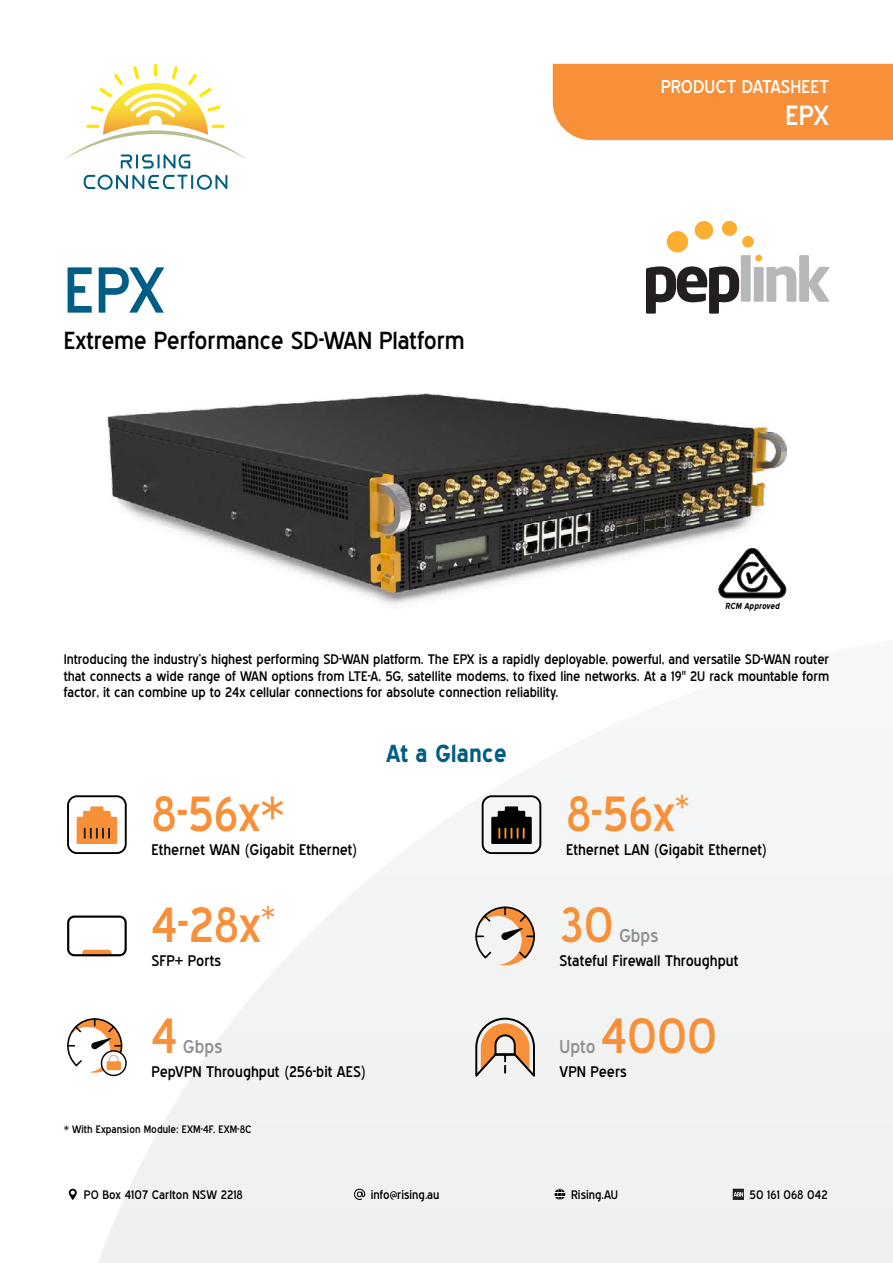
<style>
.page{position:relative;width:893px;height:1263px;background:#fff}
.page>*{position:absolute;margin:0;border:0;box-sizing:border-box;transform-origin:0 0}
.t1{font:63px "Blue Highway";color:#005d83}
.t2{font:48px "Blue Highway";color:#f79038}
.t3{font:27px "Blue Highway";color:#fff}
.t4{font:24px "Blue Highway";letter-spacing:-.005em;color:#000}
.t5{font:700 24px "Blue Highway";color:#005d83}
.t6{font:18px "Blue Highway";color:#fff}
.t7{font:18px "Blue Highway";color:#909090}
.t8{font:15px "Blue Highway";color:#000}
.t9{font:13.5px/16.2px "Blue Highway";letter-spacing:-.005em;color:#000;text-align:justify}
.t10{font:12px "Blue Highway";letter-spacing:.005em;color:#000}
.t11{font:10.5px "Blue Highway";color:#000}
.t12{font:italic 700 8.55px "Blue Highway";color:#000}
</style>
<div class="page">
<div style="left:553px;top:64px;width:340px;height:76px;background:#f79038"></div>
<svg style="left:94px;top:802px;width:799px;height:461px"></svg>
<svg style="left:69px;top:1189px;width:8px;height:11px"></svg>
<svg style="left:354px;top:1189px;width:11px;height:11px"></svg>
<svg style="left:554px;top:1188px;width:12px;height:12px"></svg>
<svg style="left:733px;top:1189px;width:11px;height:11px"></svg>
<svg style="left:734px;top:1192px;width:9px;height:4px"></svg>
<svg style="left:65px;top:64px;width:181px;height:126px"></svg>
<img style="left:107px;top:393px;width:679px;height:212px">
<svg style="left:719px;top:548px;width:67px;height:50px"></svg>
<svg style="left:666px;top:221px;width:48px;height:32px"></svg>
<svg style="left:722px;top:221px;width:32px;height:27px"></svg>
<svg style="left:646px;top:266px;width:93px;height:48px"></svg>
<div style="left:741px;top:255px;width:10px;height:47px;background:#b6b7b9"></div>
<div style="left:754px;top:267px;width:10px;height:35px;background:#b6b7b9"></div>
<svg style="left:755px;top:254px;width:74px;height:48px"></svg>
<svg style="left:67px;top:795px;width:60px;height:59px"></svg>
<svg style="left:475px;top:906px;width:60px;height:59px"></svg>
<svg style="left:475px;top:1017px;width:60px;height:60px"></svg>
<svg style="left:482px;top:795px;width:59px;height:59px"></svg>
<svg style="left:67px;top:915px;width:60px;height:41px"></svg>
<svg style="left:67px;top:1018px;width:60px;height:58px"></svg>
<div style="left:107px;top:1061px;width:14px;height:9px;background:#f79038"></div>
<h1 class="t1" style="left:64px;top:252px;width:103px">EPX</h1>
<h3 class="t4" style="left:64px;top:326px;width:402px">Extreme Performance SD-WAN Platform</h3>
<h3 class="t6" style="left:661px;top:75px;width:170px">PRODUCT DATASHEET</h3>
<h3 class="t3" style="left:785px;top:99px;width:45px">EPX</h3>
<p class="t12" style="left:725px;top:601px;width:58px">RCM Approved</p>
<p class="t9" style="left:64px;top:651px;width:767px">Introducing the industry’s highest performing SD-WAN platform. The EPX is a rapidly deployable, powerful, and versatile SD-WAN router that connects a wide range of WAN options from LTE-A, 5G, satellite modems, to fixed line networks. At a 19" 2U rack mountable form factor, it can combine up to 24x cellular connections for absolute connection reliability.</p>
<h2 class="t2" style="left:151px;top:785px;width:135px">8-56x*</h2>
<p class="t8" style="left:151px;top:840px;width:208px">Ethernet WAN (Gigabit Ethernet)</p>
<h2 class="t2" style="left:151px;top:896px;width:125px">4-28x<sup>*</sup></h2>
<p class="t8" style="left:151px;top:952px;width:71px">SFP+ Ports</p>
<h2 class="t2" style="left:151px;top:1007px;width:28px">4</h2>
<h3 class="t7" style="left:183px;top:1036px;width:41px">Gbps</h3>
<p class="t8" style="left:151px;top:1063px;width:216px">PepVPN Throughput (256-bit AES)</p>
<p class="t11" style="left:64px;top:1123px;width:190px">* With Expansion Module: EXM-4F, EXM-8C</p>
<h3 class="t5" style="left:386px;top:739px;width:122px">At a Glance</h3>
<h2 class="t2" style="left:566px;top:785px;width:125px">8-56x<sup>*</sup></h2>
<p class="t8" style="left:566px;top:840px;width:203px">Ethernet LAN (Gigabit Ethernet)</p>
<h2 class="t2" style="left:560px;top:896px;width:56px">30</h2>
<h3 class="t7" style="left:619px;top:925px;width:41px">Gbps</h3>
<p class="t8" style="left:560px;top:952px;width:180px">Stateful Firewall Throughput</p>
<h2 class="t2" style="left:601px;top:1007px;width:118px">4000</h2>
<p class="t8" style="left:560px;top:1063px;width:69px">VPN Peers</p>
<h3 class="t7" style="left:560px;top:1036px;width:38px">Upto</h3>
<p class="t10" style="left:84px;top:1187px;width:160px">PO Box 4107 Carlton NSW 2218</p>
<p class="t10" style="left:371px;top:1187px;width:70px">info@rising.au</p>
<p class="t10" style="left:571px;top:1187px;width:49px">Rising.AU</p>
<p class="t10" style="left:749px;top:1187px;width:80px">50 161 068 042</p>
</div>
